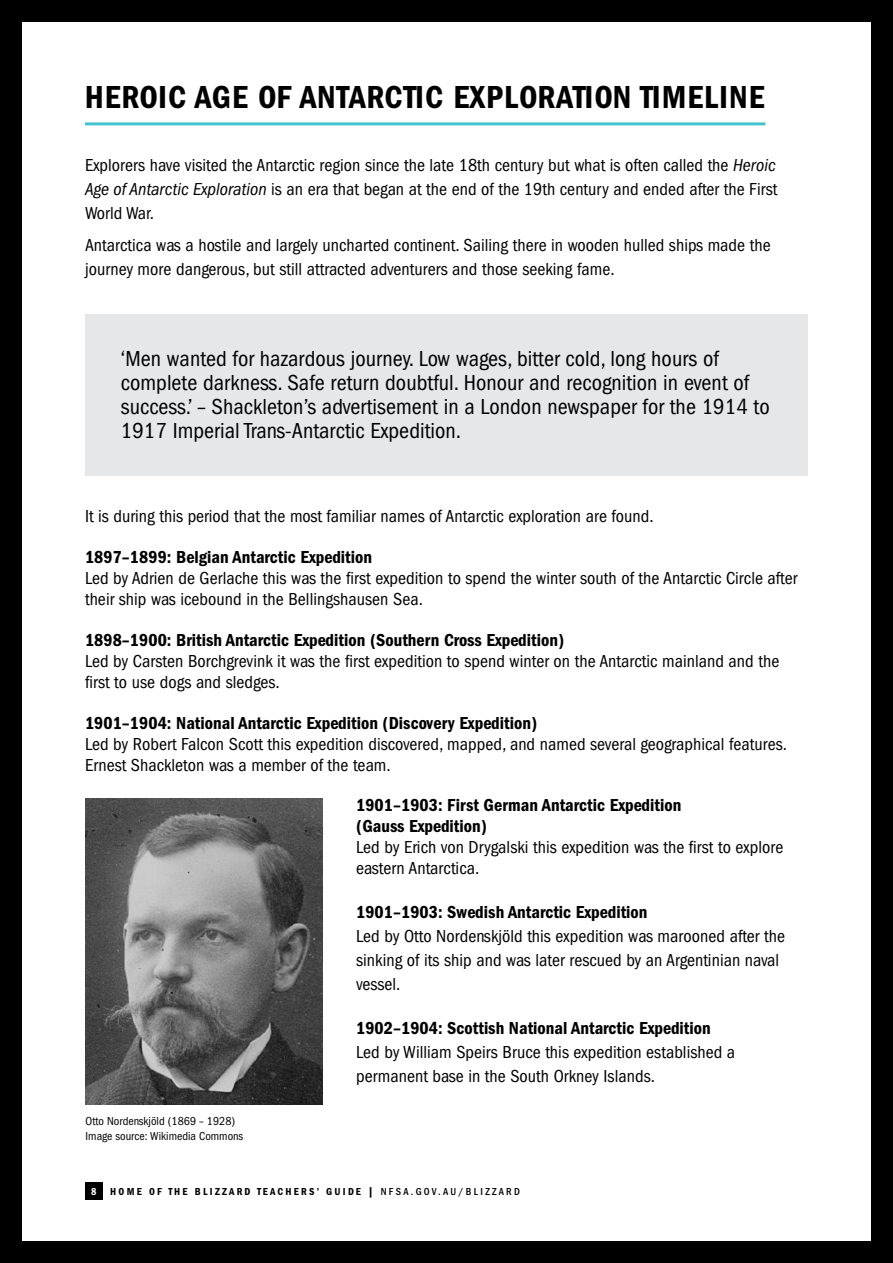
<style>
.page{position:relative;width:893px;height:1263px;background:#fff}
.page>*{position:absolute;margin:0;border:0;box-sizing:border-box;transform-origin:0 0}
.t1{font:33px "Franklin Gothic LT Pro Cn Dm";letter-spacing:.03em;color:#000}
.t2{font:condensed 22.5px/24px "Franklin Gothic LT Pro";color:#000}
.t3{font:condensed 18px/24px "Franklin Gothic LT Pro";color:#000}
.t4{font:18px/21px "Franklin Gothic LT Pro Cn Dm";color:#000}
.t5{font:condensed 12px/14.4px "Franklin Gothic LT Pro";color:#000}
.t6{font:10.5px "Franklin Gothic LT Pro Cn Dm";letter-spacing:.22em;color:#000}
.t7{font:10.5px "Franklin Gothic LT Pro Cn Dm";color:#fff}
.s1{font-style:italic}
.s2{font-family:"Franklin Gothic LT Pro";font-weight:500;font-stretch:condensed}
</style>
<div class="page">
<div style="left:85px;top:1182px;width:18px;height:18px;background:#000"></div>
<hr style="left:85px;top:122px;width:680px;height:3px;background:#43c3d0">
<div style="left:85px;top:314px;width:723px;height:162px;background:#e6e7e8"></div>
<img style="left:85px;top:798px;width:237px;height:306px">
<div style="left:0;top:0;width:21px;height:1263px;background:#000"></div>
<div style="left:872px;top:0;width:21px;height:1263px;background:#000"></div>
<div style="left:0;top:0;width:893px;height:21px;background:#000"></div>
<div style="left:0;top:1242px;width:893px;height:21px;background:#000"></div>
<h1 class="t1" style="left:85px;top:78px;width:681px">HEROIC AGE OF ANTARCTIC EXPLORATION TIMELINE</h1>
<p class="t3" style="left:85px;top:153px;width:694px;text-align:justify">Explorers have visited the Antarctic region since the late 18th century but what is often called the <span class="s1">Heroic Age of Antarctic Exploration</span> is an era that began at the end of the 19th century and ended after the First World War.</p>
<p class="t3" style="left:85px;top:234px;width:687px">Antarctica was a hostile and largely uncharted continent. Sailing there in wooden hulled ships made the journey more dangerous, but still attracted adventurers and those seeking fame.</p>
<p class="t2" style="left:121px;top:347px;width:650px">‘Men wanted for hazardous journey. Low wages, bitter cold, long hours of complete darkness. Safe return doubtful. Honour and recognition in event of success.’ – Shackleton’s advertisement in a London newspaper for the 1914 to 1917 Imperial Trans-Antarctic Expedition.</p>
<p class="t3" style="left:85px;top:504px;width:570px">It is during this period that the most familiar names of Antarctic exploration are found.</p>
<p class="t4" style="left:85px;top:547px;width:289px">1897–1899: Belgian Antarctic Expedition</p>
<p class="t3" style="left:85px;top:568px;width:714px;line-height:21px">Led by Adrien de Gerlache this was the first expedition to spend the winter south of the Antarctic Circle after their ship was icebound in the Bellingshausen Sea.</p>
<p class="t4" style="left:85px;top:630px;width:481px">1898–1900: British Antarctic Expedition (Southern Cross Expedition)</p>
<p class="t3" style="left:85px;top:651px;width:696px;line-height:21px">Led by Carsten Borchgrevink it was the first expedition to spend winter on the Antarctic mainland and the first to use dogs and sledges.</p>
<p class="t4" style="left:85px;top:713px;width:454px">1901–1904: National Antarctic Expedition (Discovery Expedition)</p>
<p class="t3" style="left:85px;top:734px;width:703px;line-height:21px">Led by Robert Falcon Scott this expedition discovered, mapped, and named several geographical features.<br>Ernest Shackleton was a member of the team.</p>
<p class="t4" style="left:356px;top:794px;width:327px">1901–1903: First German Antarctic Expedition (Gauss Expedition)</p>
<p class="t3" style="left:356px;top:836px;width:429px;line-height:21px">Led by Erich von Drygalski this expedition was the first to explore eastern Antarctica.</p>
<p class="t4" style="left:356px;top:901px;width:293px">1901–1903: Swedish Antarctic Expedition</p>
<p class="t3" style="left:356px;top:924px;width:430px">Led by Otto Nordenskjöld this expedition was marooned after the sinking of its ship and was later rescued by an Argentinian naval vessel.</p>
<p class="t4" style="left:356px;top:1017px;width:356px">1902–1904: Scottish National Antarctic Expedition</p>
<p class="t3" style="left:356px;top:1040px;width:381px">Led by William Speirs Bruce this expedition established a permanent base in the South Orkney Islands.</p>
<p class="t5" style="left:86px;top:1114px;width:159px">Otto Nordenskjöld (1869 – 1928)<br>Image source: Wikimedia Commons</p>
<p class="t7" style="left:91px;top:1185px;width:7px">8</p>
<p class="t6" style="left:110px;top:1185px;width:411px">HOME OF THE BLIZZARD TEACHERS’ GUIDE | <span class="s2">NFSA.GOV.AU/BLIZZARD</span></p>
</div>
